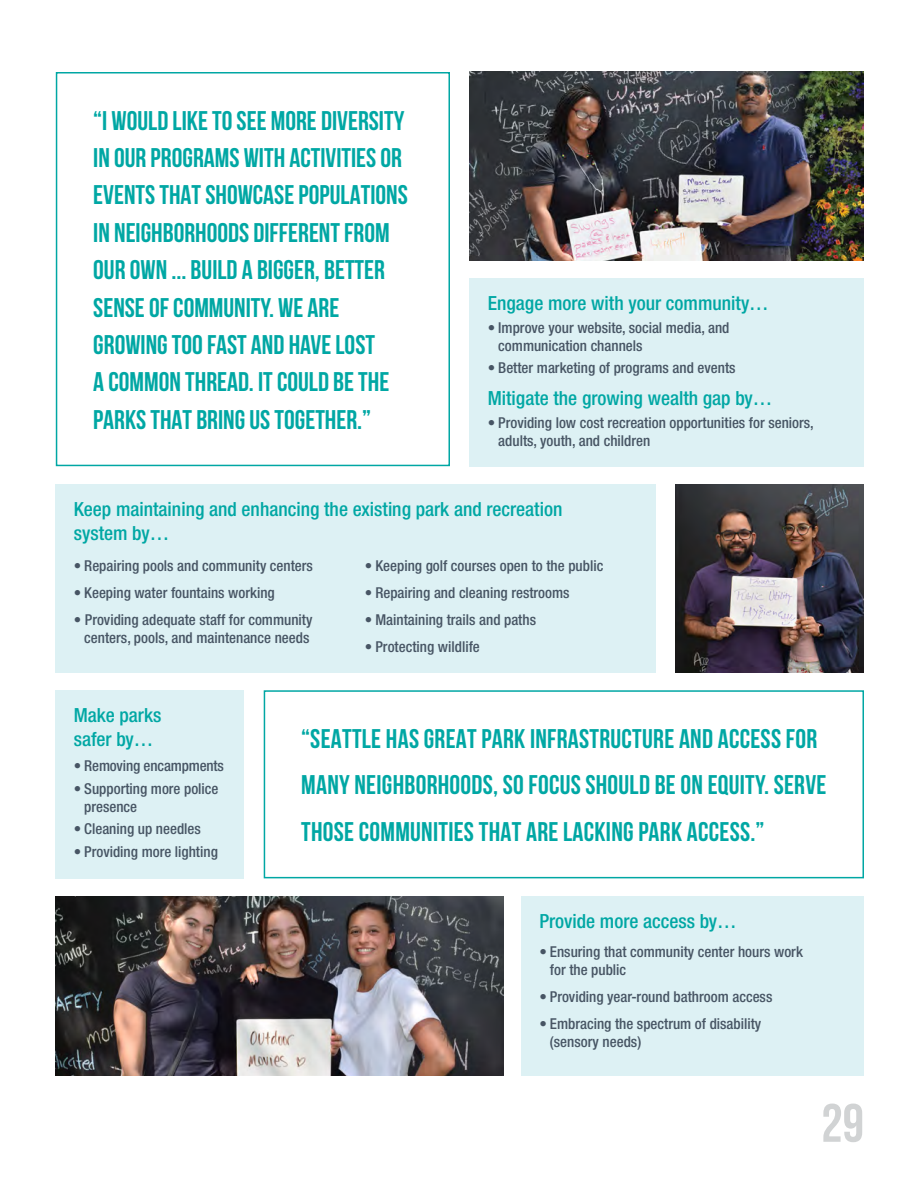
<style>
.page{position:relative;width:918px;height:1188px;background:#fff}
.page>*{position:absolute;margin:0;border:0;box-sizing:border-box;transform-origin:0 0}
.t1{font:700 54px "Bebas Neue";color:#d1d3d4}
.t2{font:700 27px/37.3px "Bebas Neue";color:#00a7a4}
.t3{font:500 condensed 19.5px/23.4px "Helvetica Neue LT Std";color:#00a7a4}
.t4{font:500 condensed 15px/18px "Helvetica Neue LT Std";color:#475564}
</style>
<div class="page">
<img style="left:470px;top:72px;width:394px;height:188px">
<div style="left:470px;top:278px;width:394px;height:188px;background:#ddf1f4"></div>
<div style="left:56px;top:690px;width:188px;height:188px;background:#ddf1f4"></div>
<div style="left:264px;top:690px;width:600px;height:188px;border:2px solid #00a7a4"></div>
<div style="left:521px;top:896px;width:343px;height:180px;background:#ddf1f4"></div>
<img style="left:56px;top:896px;width:447px;height:180px">
<div style="left:56px;top:72px;width:394px;height:394px;border:2px solid #00a7a4"></div>
<img style="left:676px;top:484px;width:188px;height:188px">
<div style="left:56px;top:484px;width:600px;height:188px;background:#ddf1f4"></div>
<p class="t2" style="left:93px;top:101px;width:316px">“I WOULD LIKE TO SEE MORE DIVERSITY<br>IN OUR PROGRAMS WITH ACTIVITIES OR<br>EVENTS THAT SHOWCASE POPULATIONS<br>IN NEIGHBORHOODS DIFFERENT FROM<br>OUR OWN ... BUILD A BIGGER, BETTER<br>SENSE OF COMMUNITY. WE ARE<br>GROWING TOO FAST AND HAVE LOST<br>A COMMON THREAD. IT COULD BE THE<br>PARKS THAT BRING US TOGETHER.”</p>
<h3 class="t3" style="left:488px;top:291px;width:283px">Engage more with your community…</h3>
<p class="t4" style="left:498px;top:318px;width:233px;text-indent:-10px">• Improve your website, social media, and communication channels</p>
<p class="t4" style="left:488px;top:359px;width:249px">• Better marketing of programs and events</p>
<h3 class="t3" style="left:488px;top:387px;width:286px">Mitigate the growing wealth gap by…</h3>
<p class="t4" style="left:498px;top:413px;width:317px;text-indent:-10px">• Providing low cost recreation opportunities for seniors, adults, youth, and children</p>
<h3 class="t3" style="left:74px;top:497px;width:490px">Keep maintaining and enhancing the existing park and recreation system by…</h3>
<p class="t4" style="left:74px;top:556px;width:241px">• Repairing pools and community centers</p>
<p class="t4" style="left:74px;top:583px;width:202px">• Keeping water fountains working</p>
<p class="t4" style="left:74px;top:610px;width:240px;text-align:center">• Providing adequate staff for community centers, pools, and maintenance needs</p>
<p class="t4" style="left:365px;top:556px;width:240px">• Keeping golf courses open to the public</p>
<p class="t4" style="left:365px;top:583px;width:206px">• Repairing and cleaning restrooms</p>
<p class="t4" style="left:365px;top:610px;width:173px">• Maintaining trails and paths</p>
<p class="t4" style="left:365px;top:637px;width:116px">• Protecting wildlife</p>
<h3 class="t3" style="left:74px;top:703px;width:89px">Make parks safer by…</h3>
<p class="t4" style="left:74px;top:757px;width:152px">• Removing encampments</p>
<p class="t4" style="left:84px;top:779px;width:136px;text-indent:-10px">• Supporting more police presence</p>
<p class="t4" style="left:74px;top:820px;width:129px">• Cleaning up needles</p>
<p class="t4" style="left:74px;top:842px;width:146px">• Providing more lighting</p>
<h2 class="t2" style="left:301px;top:715px;width:527px;line-height:46.3px">“SEATTLE HAS GREAT PARK INFRASTRUCTURE AND ACCESS FOR<br>MANY NEIGHBORHOODS, SO FOCUS SHOULD BE ON EQUITY. SERVE<br>THOSE COMMUNITIES THAT ARE LACKING PARK ACCESS.”</h2>
<h3 class="t3" style="left:539px;top:909px;width:199px">Provide more access by…</h3>
<p class="t4" style="left:550px;top:942px;width:255px;text-indent:-10px">• Ensuring that community center hours work for the public</p>
<p class="t4" style="left:539px;top:987px;width:235px">• Providing year-round bathroom access</p>
<p class="t4" style="left:550px;top:1014px;width:213px;text-indent:-10px">• Embracing the spectrum of disability (sensory needs)</p>
<h1 class="t1" style="left:821px;top:1094px;width:44px">29</h1>
</div>
